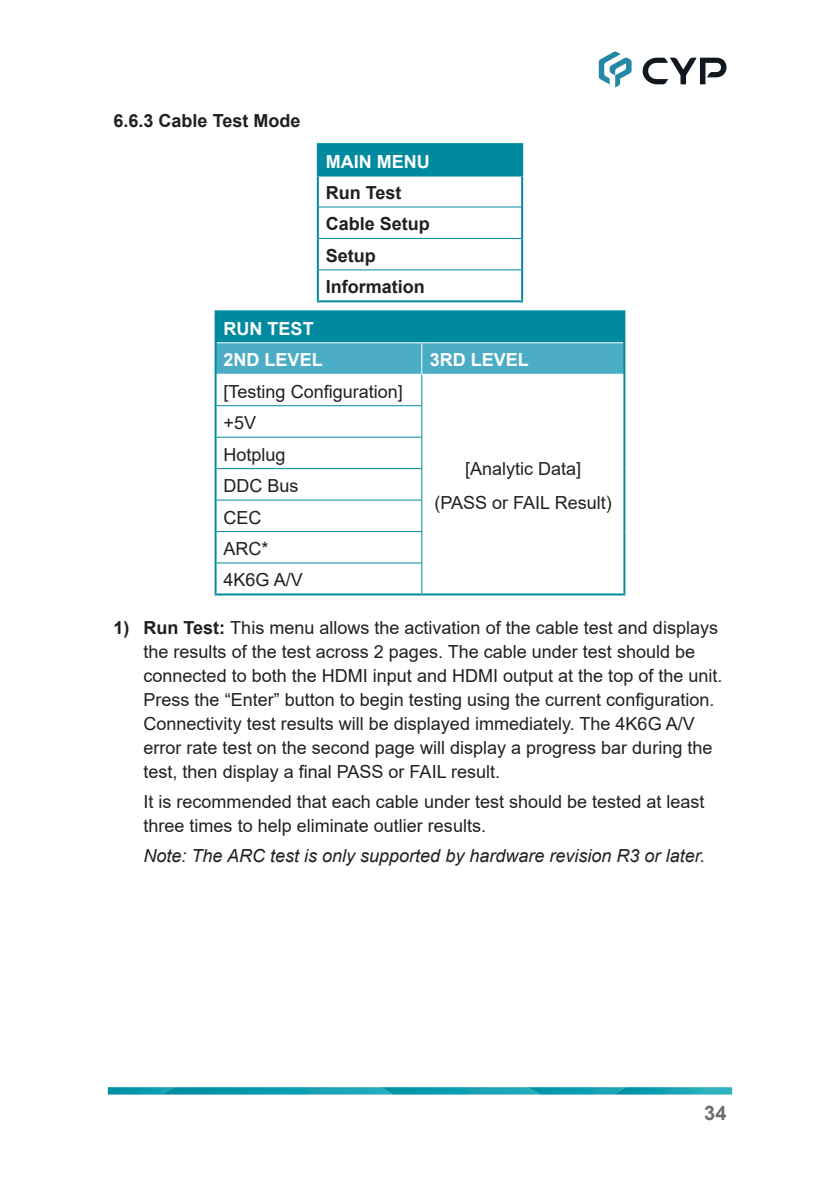
<style>
.page{position:relative;width:840px;height:1191px;background:#fff}
.page>*{position:absolute;margin:0;border:0;box-sizing:border-box;transform-origin:0 0}
.t1{font:700 20px "Arial";color:#6c6d70}
.Callout_List{font:18px/24px "Arial";color:#231f20}
.Table_C_-_Cell{font:18px "Arial";color:#231f20}
.Callout_List_-_Note{font:italic 18px "Arial";color:#231f20}
.Table_B_-_Header{font:700 18px "Arial";color:#231f20}
.Table_A_-_Header{font:700 18px "Arial";color:#fff}
.Sub_Sub_Header{font:700 18px "Arial";color:#231f20}
.s1{font-weight:700}
</style>
<div class="page">
<svg style="left:598px;top:51px;width:33px;height:36px"></svg>
<svg style="left:642px;top:58px;width:84px;height:26px"></svg>
<svg style="left:108px;top:1087px;width:623px;height:7px"></svg>
<div style="left:317px;top:144px;width:205px;height:31px;background:#008aa0"></div>
<hr style="left:318px;top:206px;width:203px;height:1px;background:#008aa0">
<hr style="left:318px;top:238px;width:203px;height:1px;background:#008aa0">
<hr style="left:318px;top:269px;width:203px;height:1px;background:#008aa0">
<hr style="left:316px;top:174px;width:207px;height:2px;background:#008aa0">
<hr style="left:316px;top:143px;width:207px;height:2px;background:#008aa0">
<hr style="left:316px;top:145px;width:2px;height:29px;background:#008aa0">
<hr style="left:521px;top:145px;width:2px;height:29px;background:#008aa0">
<hr style="left:316px;top:176px;width:2px;height:31px;background:#008aa0">
<hr style="left:521px;top:176px;width:2px;height:31px;background:#008aa0">
<hr style="left:316px;top:207px;width:2px;height:31px;background:#008aa0">
<hr style="left:521px;top:207px;width:2px;height:31px;background:#008aa0">
<hr style="left:316px;top:238px;width:2px;height:32px;background:#008aa0">
<hr style="left:521px;top:238px;width:2px;height:32px;background:#008aa0">
<hr style="left:316px;top:270px;width:2px;height:30px;background:#008aa0">
<hr style="left:521px;top:270px;width:2px;height:30px;background:#008aa0">
<hr style="left:316px;top:300px;width:207px;height:2px;background:#008aa0">
<div style="left:215px;top:311px;width:409px;height:32px;background:#008aa0"></div>
<div style="left:216px;top:343px;width:407px;height:31px;background:#4bacc6"></div>
<hr style="left:421px;top:343px;width:1px;height:31px;background:#fff">
<hr style="left:216px;top:342px;width:205px;height:1px;background:#fff">
<hr style="left:421px;top:342px;width:202px;height:1px;background:#fff">
<hr style="left:421px;top:375px;width:1px;height:30px;background:#008aa0">
<hr style="left:216px;top:405px;width:206px;height:1px;background:#008aa0">
<hr style="left:421px;top:406px;width:1px;height:31px;background:#008aa0">
<hr style="left:216px;top:437px;width:206px;height:1px;background:#008aa0">
<hr style="left:421px;top:438px;width:1px;height:30px;background:#008aa0">
<hr style="left:216px;top:468px;width:206px;height:1px;background:#008aa0">
<hr style="left:421px;top:469px;width:1px;height:30px;background:#008aa0">
<hr style="left:216px;top:499px;width:206px;height:1px;background:#008aa0">
<hr style="left:421px;top:500px;width:1px;height:31px;background:#008aa0">
<hr style="left:216px;top:531px;width:206px;height:1px;background:#008aa0">
<hr style="left:421px;top:532px;width:1px;height:30px;background:#008aa0">
<hr style="left:216px;top:562px;width:206px;height:1px;background:#008aa0">
<hr style="left:421px;top:563px;width:1px;height:30px;background:#008aa0">
<hr style="left:214px;top:310px;width:207px;height:2px;background:#008aa0">
<hr style="left:214px;top:312px;width:2px;height:31px;background:#008aa0">
<hr style="left:421px;top:310px;width:204px;height:2px;background:#008aa0">
<hr style="left:623px;top:312px;width:2px;height:31px;background:#008aa0">
<hr style="left:214px;top:343px;width:2px;height:31px;background:#008aa0">
<hr style="left:623px;top:343px;width:2px;height:31px;background:#008aa0">
<hr style="left:214px;top:374px;width:2px;height:32px;background:#008aa0">
<hr style="left:623px;top:374px;width:2px;height:32px;background:#008aa0">
<hr style="left:214px;top:406px;width:2px;height:31px;background:#008aa0">
<hr style="left:623px;top:406px;width:2px;height:31px;background:#008aa0">
<hr style="left:214px;top:437px;width:2px;height:31px;background:#008aa0">
<hr style="left:623px;top:437px;width:2px;height:31px;background:#008aa0">
<hr style="left:214px;top:468px;width:2px;height:32px;background:#008aa0">
<hr style="left:623px;top:468px;width:2px;height:32px;background:#008aa0">
<hr style="left:214px;top:500px;width:2px;height:31px;background:#008aa0">
<hr style="left:623px;top:500px;width:2px;height:31px;background:#008aa0">
<hr style="left:214px;top:531px;width:2px;height:32px;background:#008aa0">
<hr style="left:623px;top:531px;width:2px;height:32px;background:#008aa0">
<hr style="left:214px;top:563px;width:2px;height:30px;background:#008aa0">
<hr style="left:623px;top:563px;width:2px;height:30px;background:#008aa0">
<hr style="left:214px;top:593px;width:207px;height:2px;background:#008aa0">
<hr style="left:421px;top:593px;width:204px;height:2px;background:#008aa0">
<p class="Sub_Sub_Header" style="left:113px;top:107px;width:188px">6.6.3 Cable Test Mode</p>
<p class="Table_A_-_Header" style="left:325px;top:148px;width:105px">MAIN MENU</p>
<p class="Table_B_-_Header" style="left:325px;top:180px;width:77px">Run Test</p>
<p class="Table_B_-_Header" style="left:325px;top:211px;width:106px">Cable Setup</p>
<p class="Table_B_-_Header" style="left:325px;top:243px;width:52px">Setup</p>
<p class="Table_B_-_Header" style="left:325px;top:274px;width:101px">Information</p>
<p class="Table_A_-_Header" style="left:223px;top:316px;width:91px">RUN TEST</p>
<p class="Table_A_-_Header" style="left:223px;top:347px;width:101px">2ND LEVEL</p>
<p class="Table_A_-_Header" style="left:429px;top:347px;width:101px">3RD LEVEL</p>
<p class="Table_C_-_Cell" style="left:223px;top:379px;width:181px">[Testing Configuration]</p>
<p class="Table_C_-_Cell" style="left:223px;top:410px;width:34px">+5V</p>
<p class="Table_C_-_Cell" style="left:223px;top:442px;width:64px">Hotplug</p>
<p class="Table_C_-_Cell" style="left:223px;top:473px;width:77px">DDC Bus</p>
<p class="Table_C_-_Cell" style="left:223px;top:505px;width:39px">CEC</p>
<p class="Table_C_-_Cell" style="left:223px;top:536px;width:47px">ARC*</p>
<p class="Table_C_-_Cell" style="left:223px;top:568px;width:81px">4K6G A/V</p>
<p class="Callout_List" style="left:143px;top:615px;width:580px;text-indent:-30px"><span class="s1">1) Run Test:</span> This menu allows the activation of the cable test and displays the results of the test across 2 pages. The cable under test should be connected to both the HDMI input and HDMI output at the top of the unit.<br>Press the “Enter” button to begin testing using the current configuration.<br>Connectivity test results will be displayed immediately. The 4K6G A/V error rate test on the second page will display a progress bar during the test, then display a final PASS or FAIL result.</p>
<p class="Callout_List" style="left:143px;top:789px;width:562px">It is recommended that each cable under test should be tested at least three times to help eliminate outlier results.</p>
<p class="Callout_List_-_Note" style="left:143px;top:843px;width:562px">Note: The ARC test is only supported by hardware revision R3 or later.</p>
<p class="Table_C_-_Cell" style="left:465px;top:456px;width:118px">[Analytic Data]</p>
<p class="Table_C_-_Cell" style="left:434px;top:490px;width:179px">(PASS or FAIL Result)</p>
<p class="t1" style="left:703px;top:1099px;width:24px">34</p>
</div>
